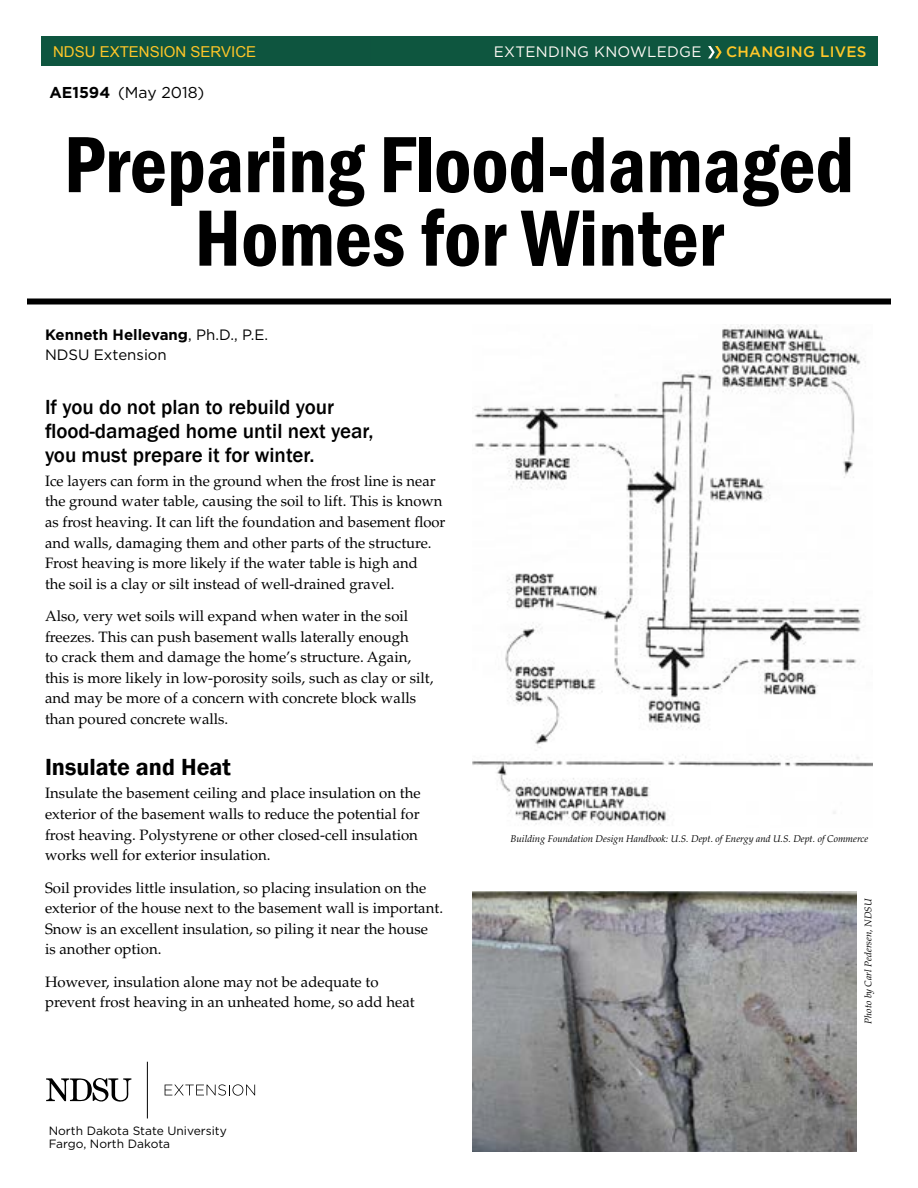
<style>
.page{position:relative;width:918px;height:1188px;background:#fff}
.page>*{position:absolute;margin:0;border:0;box-sizing:border-box;transform-origin:0 0}
.t1{font:600 condensed 82.5px/73.5px "Franklin Gothic";color:#000;text-align:center}
.t2{font:600 24px "Franklin Gothic";color:#000}
.t3{font:500 21px/24px "Franklin Gothic";color:#000}
.t4{font:15.75px "Gotham";color:#000}
.t5{font:15.15px "Gotham";letter-spacing:.02em;color:#fffaf5}
.t6{font:500 15.15px "Gotham";letter-spacing:.02em;color:#ffc729}
.t7{font:15px/20.5px "Palatino";color:#000}
.t8{font:15px/19.5px "Gotham";color:#000}
.t9{font:15px "Arial";color:#ffc628}
.t10{font:12px/13.5px "Gotham";color:#000}
.t11{font:italic 9.75px "Palatino";color:#000}
.s1{font-weight:700}
</style>
<div class="page">
<div style="left:27px;top:298px;width:864px;height:6px;background:#000"></div>
<img style="left:473px;top:324px;width:400px;height:501px">
<img style="left:473px;top:891px;width:383px;height:261px">
<div style="left:41px;top:36px;width:837px;height:29px;background:#0e553f"></div>
<svg style="left:708px;top:46px;width:14px;height:12px"></svg>
<svg style="left:46px;top:1078px;width:85px;height:24px"></svg>
<hr style="left:147px;top:1062px;width:1px;height:56px;background:#000">
<svg style="left:165px;top:1084px;width:90px;height:12px"></svg>
<p class="t9" style="left:53px;top:42px;width:205px">NDSU EXTENSION SERVICE</p>
<p class="t5" style="left:494px;top:42px;width:209px">EXTENDING KNOWLEDGE</p>
<p class="t6" style="left:726px;top:42px;width:142px">CHANGING LIVES</p>
<p class="t4" style="left:50px;top:82px;width:156px"><span class="s1">AE1594</span> (May 2018)</p>
<h1 class="t1" style="left:64px;top:127px;width:792px">Preparing Flood-damaged<br>Homes for Winter</h1>
<p class="t8" style="left:45px;top:325px;width:225px"><span class="s1">Kenneth Hellevang</span>, Ph.D., P.E.<br>NDSU Extension</p>
<h3 class="t3" style="left:45px;top:396px;width:330px">If you do not plan to rebuild your flood-damaged home until next year, you must prepare it for winter.</h3>
<p class="t7" style="left:45px;top:471px;width:402px">Ice layers can form in the ground when the frost line is near the ground water table, causing the soil to lift. This is known as frost heaving. It can lift the foundation and basement floor and walls, damaging them and other parts of the structure.<br>Frost heaving is more likely if the water table is high and<br>the soil is a clay or silt instead of well-drained gravel.</p>
<p class="t7" style="left:45px;top:606px;width:390px">Also, very wet soils will expand when water in the soil freezes. This can push basement walls laterally enough<br>to crack them and damage the home’s structure. Again, this is more likely in low-porosity soils, such as clay or silt, and may be more of a concern with concrete block walls than poured concrete walls.</p>
<h2 class="t2" style="left:45px;top:752px;width:187px">Insulate and Heat</h2>
<p class="t7" style="left:45px;top:783px;width:377px">Insulate the basement ceiling and place insulation on the exterior of the basement walls to reduce the potential for frost heaving. Polystyrene or other closed-cell insulation works well for exterior insulation.</p>
<p class="t7" style="left:45px;top:878px;width:400px">Soil provides little insulation, so placing insulation on the exterior of the house next to the basement wall is important.<br>Snow is an excellent insulation, so piling it near the house<br>is another option.</p>
<p class="t7" style="left:45px;top:972px;width:371px">However, insulation alone may not be adequate to prevent frost heaving in an unheated home, so add heat</p>
<p class="t10" style="left:49px;top:1123px;width:180px">North Dakota State University<br>Fargo, North Dakota</p>
<p class="t11" style="left:511px;top:833px;width:359px">Building Foundation Design Handbook: U.S. Dept. of Energy and U.S. Dept. of Commerce</p>
<p class="t11" style="left:862px;top:1024px;width:127px;rotate:-90deg">Photo by Carl Pedersen, NDSU</p>
</div>
